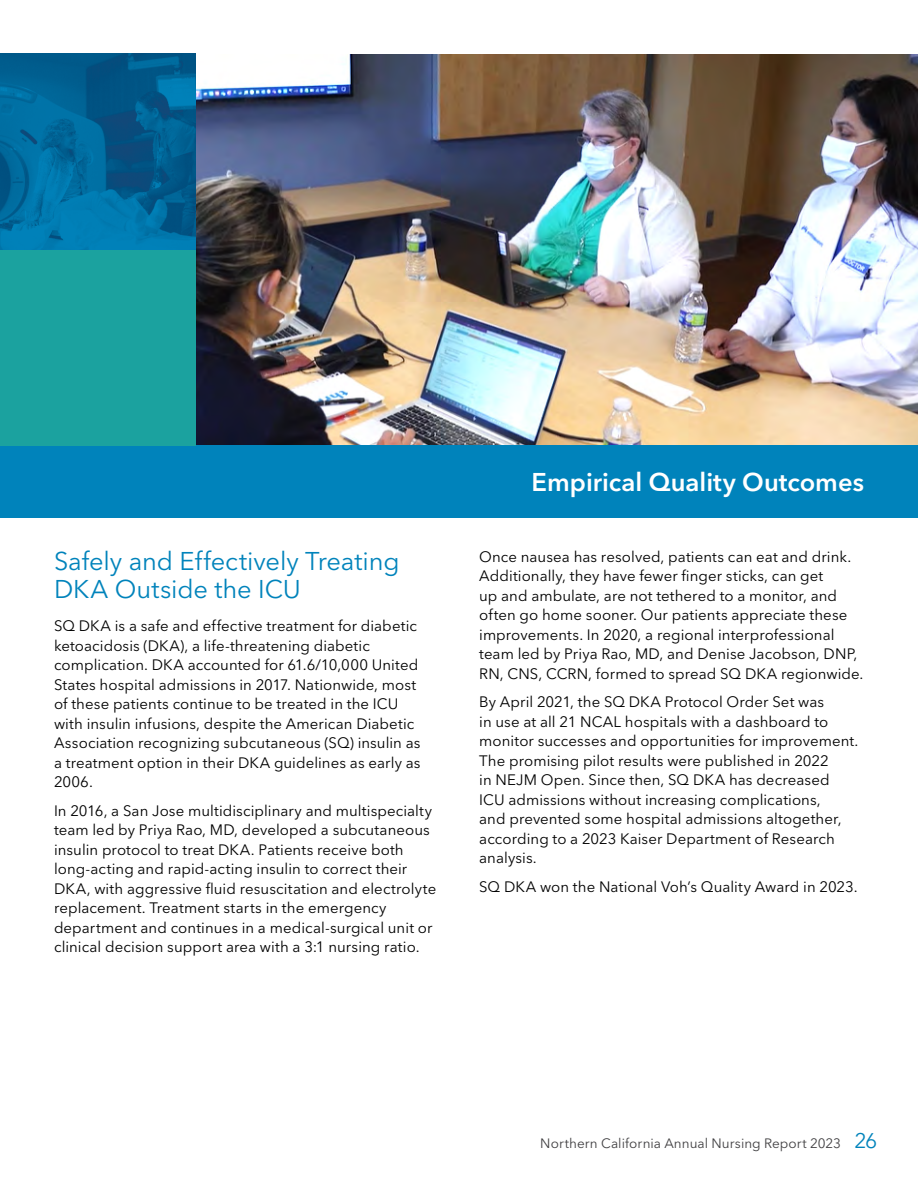
<style>
.page{position:relative;width:918px;height:1188px;background:#fff}
.page>*{position:absolute;margin:0;border:0;box-sizing:border-box;transform-origin:0 0}
.Heading_1{font:25.5px/28.5px "Avenir Next LT Pro";letter-spacing:-.005em;color:#0083bb}
.Section_Title{font:600 25.5px "Avenir Next LT Pro";color:#fff}
.Body_Text{font:15px/19.5px "Avenir Next LT Pro";letter-spacing:.005em;color:#000}
.t1{font:13.5px "Avenir Next LT Pro";letter-spacing:.005em;color:#414042}
.s1{font-size:21px;color:#0083bb}
</style>
<div class="page">
<img style="left:196px;top:54px;width:722px;height:392px">
<div style="left:0;top:446px;width:918px;height:72px;background:#0083bb"></div>
<div style="left:0;top:250px;width:196px;height:196px;background:#1ba29f"></div>
<img style="left:0;top:54px;width:196px;height:196px">
<h2 class="Heading_1" style="left:54px;top:547px;width:347px">Safely and Effectively Treating<br>DKA Outside the ICU</h2>
<p class="Body_Text" style="left:54px;top:616px;width:368px">SQ DKA is a safe and effective treatment for diabetic ketoacidosis (DKA), a life-threatening diabetic complication. DKA accounted for 61.6/10,000 United States hospital admissions in 2017. Nationwide, most of these patients continue to be treated in the ICU with insulin infusions, despite the American Diabetic Association recognizing subcutaneous (SQ) insulin as a treatment option in their DKA guidelines as early as 2006.</p>
<p class="Body_Text" style="left:54px;top:801px;width:384px">In 2016, a San Jose multidisciplinary and multispecialty team led by Priya Rao, MD, developed a subcutaneous insulin protocol to treat DKA. Patients receive both long-acting and rapid-acting insulin to correct their DKA, with aggressive fluid resuscitation and electrolyte replacement. Treatment starts in the emergency department and continues in a medical-surgical unit or clinical decision support area with a 3:1 nursing ratio.</p>
<h1 class="Section_Title" style="left:532px;top:467px;width:334px">Empirical Quality Outcomes</h1>
<p class="Body_Text" style="left:479px;top:547px;width:386px">Once nausea has resolved, patients can eat and drink.<br>Additionally, they have fewer finger sticks, can get<br>up and ambulate, are not tethered to a monitor, and often go home sooner. Our patients appreciate these improvements. In 2020, a regional interprofessional team led by Priya Rao, MD, and Denise Jacobson, DNP, RN, CNS, CCRN, formed to spread SQ DKA regionwide.</p>
<p class="Body_Text" style="left:479px;top:693px;width:381px">By April 2021, the SQ DKA Protocol Order Set was<br>in use at all 21 NCAL hospitals with a dashboard to monitor successes and opportunities for improvement.<br>The promising pilot results were published in 2022<br>in NEJM Open. Since then, SQ DKA has decreased ICU admissions without increasing complications,<br>and prevented some hospital admissions altogether, according to a 2023 Kaiser Department of Research analysis.</p>
<p class="Body_Text" style="left:479px;top:877px;width:380px">SQ DKA won the National Voh’s Quality Award in 2023.</p>
<p class="t1" style="left:540px;top:1135px;width:339px">Northern California Annual Nursing Report 2023 <span class="s1">26</span></p>
</div>
